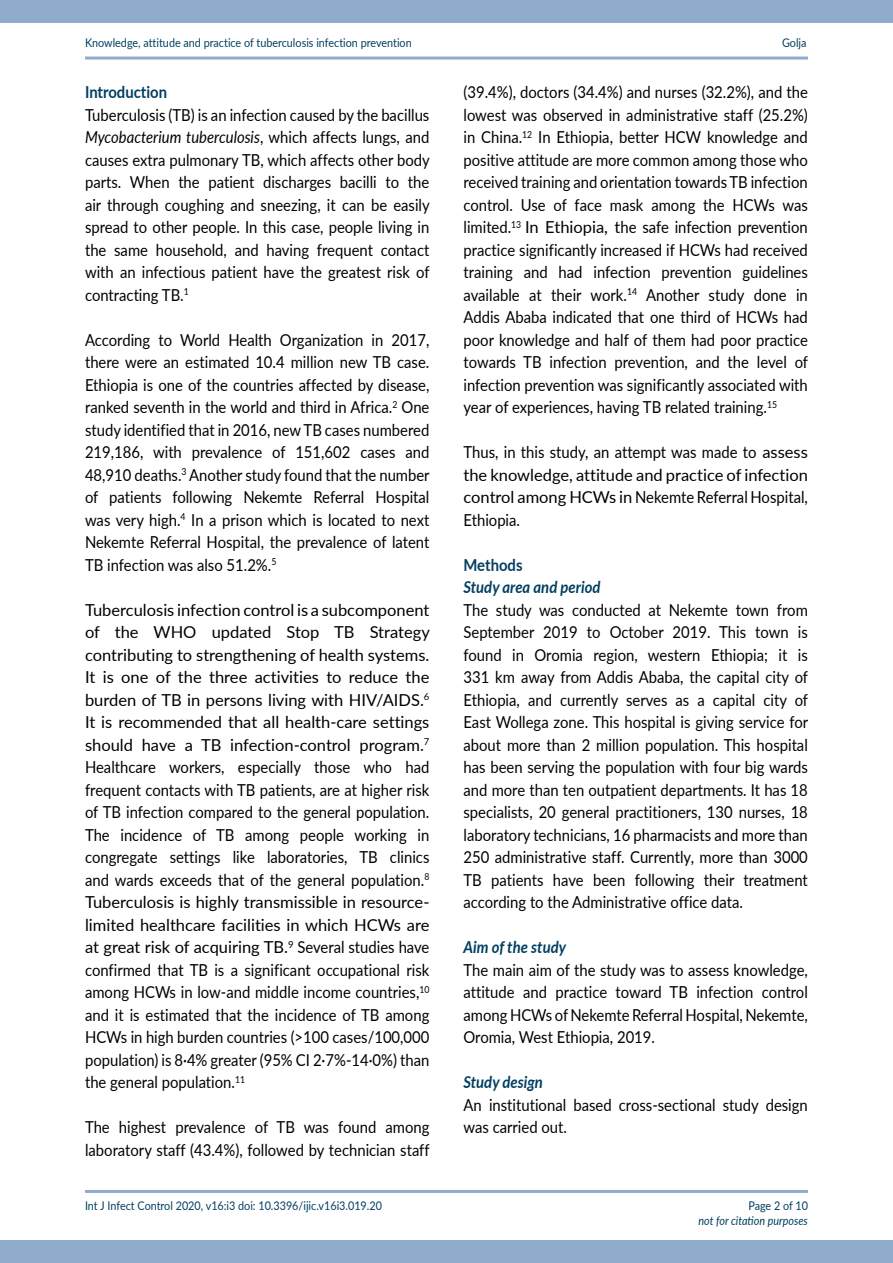
<style>
.page{position:relative;width:893px;height:1263px;background:#fff}
.page>*{position:absolute;margin:0;border:0;box-sizing:border-box;transform-origin:0 0}
.bodytext{font:16.5px/22.5px "Lato";color:#000;text-align:justify;scale:.9 1}
.bodytext-2{font:16.5px/22.5px "Lato";color:#000;text-align:justify}
.sub2{font:italic 700 16.5px "Lato";color:#003e61;scale:.9 1}
.sub1{font:700 16.5px "Lato";color:#003e61;scale:.9 1}
.t1{font:12px "Lato";color:#003e61;scale:.9 1}
.t2{font:italic 12px "Lato";color:#003e61;scale:.9 1}
.s1{font-style:italic}
</style>
<div class="page">
<div style="left:0;top:0;width:893px;height:23px;background:#8faccd"></div>
<div style="left:0;top:1240px;width:893px;height:23px;background:#8faccd"></div>
<hr style="left:85px;top:1190px;width:723px;height:3px;background:#8faccd">
<hr style="left:85px;top:57px;width:723px;height:3px;background:#8faccd">
<p class="t1" style="left:85px;top:34px;width:365px">Knowledge, attitude and practice of tuberculosis infection prevention</p>
<p class="t1" style="left:782px;top:34px;width:29px">Golja</p>
<p class="sub1" style="left:85px;top:80px;width:93px">Introduction</p>
<p class="bodytext" style="left:85px;top:103px;width:385px">Tuberculosis (TB) is an infection caused by the bacillus <span class="s1">Mycobacterium tuberculosis</span>, which affects lungs, and causes extra pulmonary TB, which affects other body parts. When the patient discharges bacilli to the air through coughing and sneezing, it can be easily spread to other people. In this case, people living in the same household, and having frequent contact with an infectious patient have the greatest risk of contracting TB.<sup>1</sup></p>
<p class="bodytext" style="left:85px;top:328px;width:384px">According to World Health Organization in 2017, there were an estimated 10.4 million new TB case.<br>Ethiopia is one of the countries affected by disease, ranked seventh in the world and third in Africa.<sup>2</sup> One study identified that in 2016, new TB cases numbered 219,186, with prevalence of 151,602 cases and 48,910 deaths.<sup>3</sup> Another study found that the number of patients following Nekemte Referral Hospital was very high.<sup>4</sup> In a prison which is located to next Nekemte Referral Hospital, the prevalence of latent TB infection was also 51.2%.<sup>5</sup></p>
<p class="bodytext-2" style="left:85px;top:598px;width:346px">Tuberculosis infection control is a subcomponent of the WHO updated Stop TB Strategy contributing to strengthening of health systems.<br>It is one of the three activities to reduce the burden of TB in persons living with HIV/AIDS.<sup>6<br></sup>It is recommended that all health-care settings should have a TB infection-control program.<sup>7<br></sup>Healthcare workers, especially those who had frequent contacts with TB patients, are at higher risk of TB infection compared to the general population.<br>The incidence of TB among people working in congregate settings like laboratories, TB clinics and wards exceeds that of the general population.<sup>8<br></sup>Tuberculosis is highly transmissible in resource&shy;limited healthcare facilities in which HCWs are at great risk of acquiring TB.<sup>9</sup> Several studies have confirmed that TB is a significant occupational risk among HCWs in low-and middle income countries,<sup>10 </sup>and it is estimated that the incidence of TB among HCWs in high burden countries (&gt;100 cases/100,000 population) is 8·4% greater (95% CI 2·7%-14·0%) than the general population.<sup>11</sup></p>
<p class="bodytext" style="left:85px;top:1115px;width:384px">The highest prevalence of TB was found among laboratory staff (43.4%), followed by technician staff</p>
<p class="bodytext" style="left:463px;top:80px;width:384px">(39.4%), doctors (34.4%) and nurses (32.2%), and the lowest was observed in administrative staff (25.2%) in China.<sup>12</sup> In Ethiopia, better HCW knowledge and positive attitude are more common among those who received training and orientation towards TB infection control. Use of face mask among the HCWs was limited.<sup>13</sup> In Ethiopia, the safe infection prevention practice significantly increased if HCWs had received training and had infection prevention guidelines available at their work.<sup>14</sup> Another study done in Addis Ababa indicated that one third of HCWs had poor knowledge and half of them had poor practice towards TB infection prevention, and the level of infection prevention was significantly associated with year of experiences, having TB related training.<sup>15</sup></p>
<p class="bodytext" style="left:463px;top:440px;width:384px">Thus, in this study, an attempt was made to assess the knowledge, attitude and practice of infection control among HCWs in Nekemte Referral Hospital, Ethiopia.</p>
<p class="sub1" style="left:463px;top:553px;width:67px">Methods</p>
<p class="sub2" style="left:463px;top:575px;width:154px">Study area and period</p>
<p class="bodytext" style="left:463px;top:598px;width:385px">The study was conducted at Nekemte town from September 2019 to October 2019. This town is found in Oromia region, western Ethiopia; it is 331 km away from Addis Ababa, the capital city of Ethiopia, and currently serves as a capital city of East Wollega zone. This hospital is giving service for about more than 2 million population. This hospital has been serving the population with four big wards and more than ten outpatient departments. It has 18 specialists, 20 general practitioners, 130 nurses, 18 laboratory technicians, 16 pharmacists and more than 250 administrative staff. Currently, more than 3000<br>TB patients have been following their treatment according to the Administrative office data.</p>
<p class="sub2" style="left:463px;top:935px;width:115px">Aim of the study</p>
<p class="bodytext" style="left:463px;top:958px;width:384px">The main aim of the study was to assess knowledge, attitude and practice toward TB infection control among HCWs of Nekemte Referral Hospital, Nekemte, Oromia, West Ethiopia, 2019.</p>
<p class="sub2" style="left:463px;top:1070px;width:90px">Study design</p>
<p class="bodytext" style="left:463px;top:1093px;width:384px">An institutional based cross-sectional study design was carried out.</p>
<p class="t1" style="left:85px;top:1197px;width:331px">Int J Infect Control 2020, v16:i3 doi: 10.3396/ijic.v16i3.019.20</p>
<p class="t1" style="left:748px;top:1197px;width:68px">Page 2 of 10</p>
<p class="t2" style="left:698px;top:1211px;width:123px">not for citation purposes</p>
</div>
